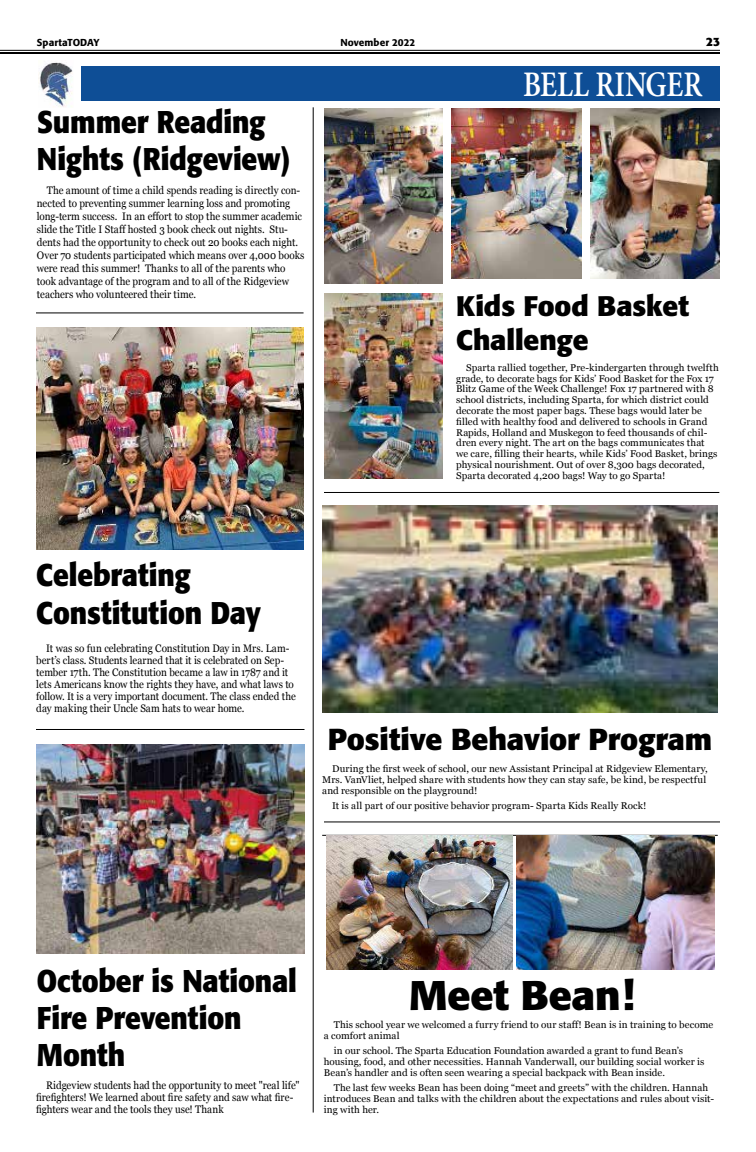
<style>
.page{position:relative;width:756px;height:1152px;background:#fff}
.page>*{position:absolute;margin:0;border:0;box-sizing:border-box;transform-origin:0 0}
.t1{font:700 41px "Formata";letter-spacing:-.005em;color:#000}
.t2{font:600 36px "Minion Pro";color:#fff;scale:.81 1}
.t3{font:700 31.1px/37.3px "Formata";letter-spacing:-.005em;color:#000;scale:.9 1}
.t4{font:700 30px "Formata";letter-spacing:-.005em;color:#000}
.t5{font:700 28px/33.6px "Formata";letter-spacing:-.005em;color:#000}
.t6{font:700 12px "Formata";color:#000}
.t7{font:10.9px/13px "Georgia";color:#000;scale:.91 1}
.t8{font:500 10px "Formata";letter-spacing:.005em;color:#000}
.t9{font:9.8px/10.8px "Georgia";letter-spacing:.005em;color:#000}
</style>
<div class="page">
<hr style="left:0;top:50px;width:720px;height:1px;background:#000">
<hr style="left:0;top:52px;width:720px;height:2px;background:#000">
<div style="left:81px;top:67px;width:639px;height:34px;background:#0e4e96"></div>
<img style="left:38px;top:62px;width:35px;height:45px">
<img style="left:36px;top:328px;width:267px;height:222px">
<hr style="left:36px;top:313px;width:268px;height:1px;background:#000">
<img style="left:324px;top:108px;width:119px;height:175px">
<img style="left:324px;top:294px;width:119px;height:185px">
<img style="left:452px;top:108px;width:129px;height:170px">
<img style="left:590px;top:108px;width:130px;height:170px">
<hr style="left:324px;top:492px;width:395px;height:1px;background:#000">
<hr style="left:313px;top:107px;width:1px;height:1006px;background:#000">
<img style="left:37px;top:744px;width:268px;height:209px">
<img style="left:322px;top:505px;width:396px;height:207px">
<hr style="left:36px;top:729px;width:269px;height:1px;background:#000">
<hr style="left:322px;top:835px;width:396px;height:1px;background:#000">
<img style="left:517px;top:835px;width:197px;height:135px">
<img style="left:326px;top:835px;width:186px;height:135px">
<hr style="left:324px;top:822px;width:396px;height:1px;background:#000">
<p class="t8" style="left:37px;top:36px;width:64px">SpartaTODAY</p>
<p class="t8" style="left:340px;top:36px;width:77px">November 2022</p>
<p class="t6" style="left:706px;top:34px;width:15px">23</p>
<h2 class="t2" style="left:523px;top:59px;width:223px">BELL RINGER</h2>
<h3 class="t3" style="left:37px;top:103px;width:283px">Summer Reading<br>Nights (Ridgeview)</h3>
<p class="t7" style="left:37px;top:184px;width:295px;text-indent:10px">The amount of time a child spends reading is directly con&shy;nected to preventing summer learning loss and promoting long-term success. In an effort to stop the summer academic slide the Title I Staff hosted 3 book check out nights. Stu&shy;dents had the opportunity to check out 20 books each night.<br>Over 70 students participated which means over 4,000 books were read this summer! Thanks to all of the parents who took advantage of the program and to all of the Ridgeview teachers who volunteered their time.</p>
<h3 class="t5" style="left:456px;top:289px;width:234px">Kids Food Basket<br>Challenge</h3>
<p class="t9" style="left:456px;top:362px;width:264px;text-indent:10px">Sparta rallied together, Pre-kindergarten through twelfth grade, to decorate bags for Kids’ Food Basket for the Fox 17<br>Blitz Game of the Week Challenge! Fox 17 partnered with 8 school districts, including Sparta, for which district could decorate the most paper bags. These bags would later be filled with healthy food and delivered to schools in Grand Rapids, Holland and Muskegon to feed thousands of chil&shy;dren every night. The art on the bags communicates that we care, filling their hearts, while Kids’ Food Basket, brings physical nourishment. Out of over 8,300 bags decorated, Sparta decorated 4,200 bags! Way to go Sparta!</p>
<h3 class="t3" style="left:36px;top:556px;width:251px">Celebrating<br>Constitution Day</h3>
<p class="t7" style="left:36px;top:642px;width:287px;line-height:12px;text-indent:10px">It was so fun celebrating Constitution Day in Mrs. Lam&shy;bert’s class. Students learned that it is celebrated on Sep&shy;tember 17th. The Constitution became a law in 1787 and it lets Americans know the rights they have, and what laws to follow. It is a very important document. The class ended the day making their Uncle Sam hats to wear home.</p>
<h3 class="t4" style="left:328px;top:721px;width:386px">Positive Behavior Program</h3>
<p class="t9" style="left:322px;top:763px;width:387px;text-indent:10px">During the first week of school, our new Assistant Principal at Ridgeview Elementary,<br>Mrs. VanVliet, helped share with students how they can stay safe, be kind, be respectful and responsible on the playground!</p>
<p class="t9" style="left:332px;top:800px;width:316px">It is all part of our positive behavior program- Sparta Kids Really Rock!</p>
<h3 class="t3" style="left:37px;top:962px;width:291px">October is National<br>Fire Prevention<br>Month</h3>
<p class="t7" style="left:36px;top:1078px;width:291px;line-height:12px;text-indent:10px">Ridgeview students had the opportunity to meet "real life" firefighters! We learned about fire safety and saw what fire&shy;fighters wear and the tools they use! Thank</p>
<h1 class="t1" style="left:409px;top:969px;width:227px">Meet Bean!</h1>
<p class="t9" style="left:324px;top:1019px;width:391px;text-indent:10px">This school year we welcomed a furry friend to our staff! Bean is in training to become a comfort animal</p>
<p class="t9" style="left:324px;top:1045px;width:382px;text-indent:10px">in our school. The Sparta Education Foundation awarded a grant to fund Bean’s housing, food, and other necessities. Hannah Vanderwall, our building social worker is<br>Bean’s handler and is often seen wearing a special backpack with Bean inside.</p>
<p class="t9" style="left:324px;top:1082px;width:392px;text-indent:10px">The last few weeks Bean has been doing “meet and greets” with the children. Hannah introduces Bean and talks with the children about the expectations and rules about visit&shy;ing with her.</p>
</div>
